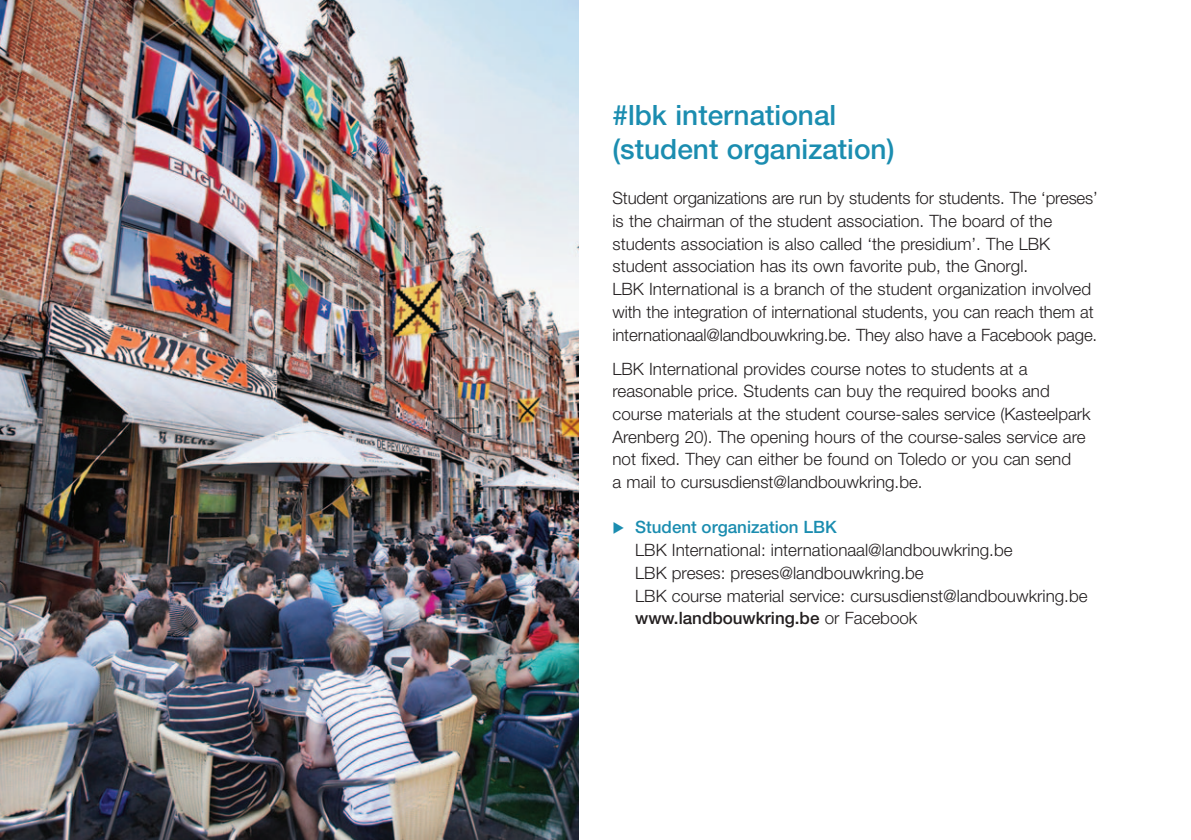
<style>
.page{position:relative;width:1191px;height:840px;background:#fff}
.page>*{position:absolute;margin:0;border:0;box-sizing:border-box;transform-origin:0 0}
.t1{font:500 28px/34px "Helvetica Neue LT Std";color:#1b8db0}
.t2{font:300 17px/22.6px "Helvetica Neue LT Std";color:#231f20}
.t3{font:500 17px "Helvetica Neue LT Std";color:#231f20}
.t4{font:500 17px "Helvetica Neue LT Std";color:#1b8db0}
.s1{font-weight:300}
</style>
<div class="page">
<img style="left:0;top:0;width:578px;height:839px">
<p class="t1" style="left:612px;top:101px;width:283px">#lbk international (student organization)</p>
<p class="t2" style="left:612px;top:188px;width:487px">Student organizations are run by students for students. The ‘preses’ is the chairman of the student association. The board of the students association is also called ‘the presidium’. The LBK student association has its own favorite pub, the Gnorgl.<br>LBK International is a branch of the student organization involved with the integration of international students, you can reach them at internationaal@landbouwkring.be. They also have a Facebook page.</p>
<p class="t2" style="left:612px;top:359px;width:480px">LBK International provides course notes to students at a reasonable price. Students can buy the required books and course materials at the student course-sales service (Kasteelpark Arenberg 20). The opening hours of the course-sales service are not fixed. They can either be found on Toledo or you can send<br>a mail to cursusdienst@landbouwkring.be.</p>
<p class="t4" style="left:612px;top:521px;width:226px">◆ Student organization LBK</p>
<p class="t2" style="left:635px;top:540px;width:379px">LBK International: internationaal@landbouwkring.be</p>
<p class="t2" style="left:635px;top:563px;width:290px">LBK preses: preses@landbouwkring.be</p>
<p class="t2" style="left:635px;top:585px;width:454px">LBK course material service: cursusdienst@landbouwkring.be</p>
<p class="t3" style="left:635px;top:611px;width:284px">www.landbouwkring.be <span class="s1">or Facebook</span></p>
</div>
